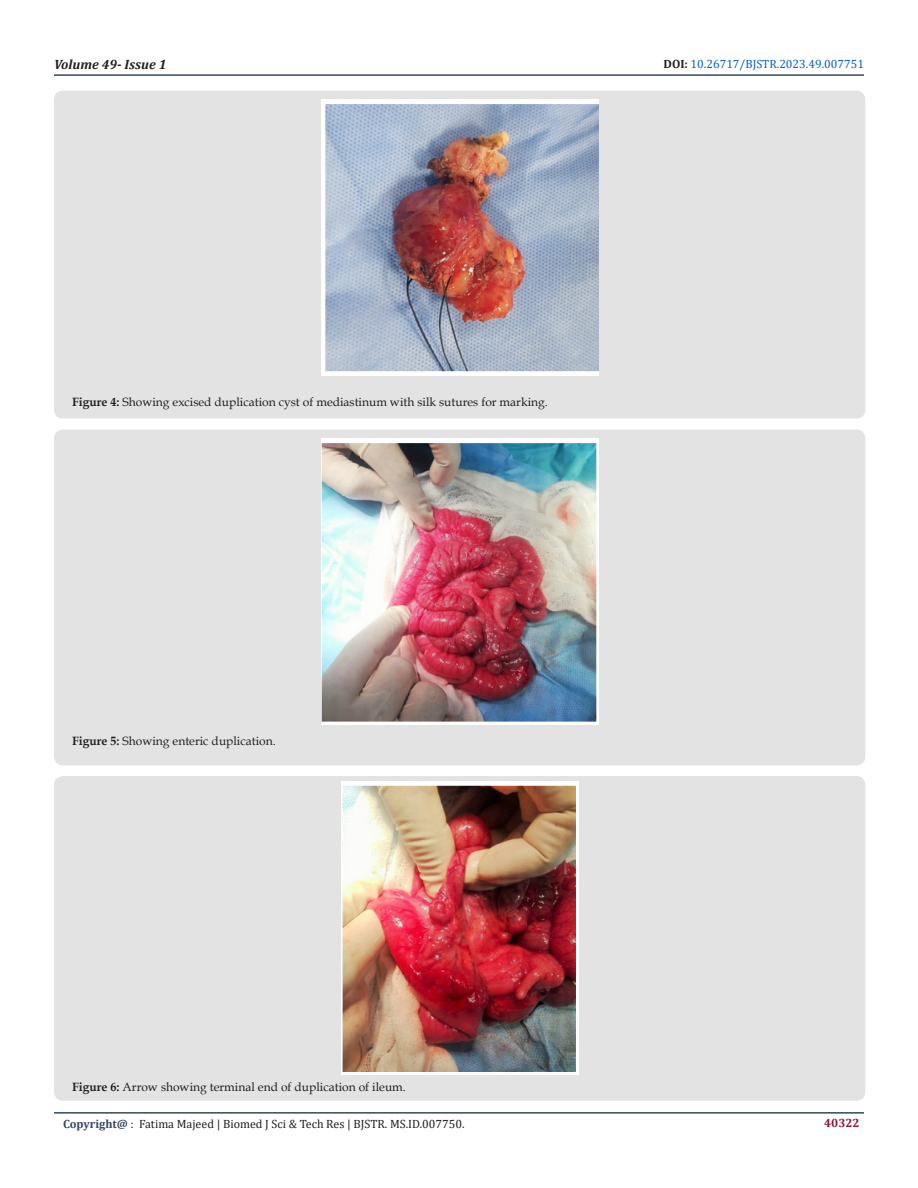
<style>
.page{position:relative;width:918px;height:1188px;background:#fff}
.page>*{position:absolute;margin:0;border:0;box-sizing:border-box;transform-origin:0 0}
.t1{font:italic 700 13.5px "Cambria";color:#231f20}
.t2{font:12px "Book Antiqua";color:#231f20}
.t3{font:12px "Cambria";color:#231f20}
.t4{font:12px "Cambria";color:#0563c1}
.t5{font:700 12px "Cambria";color:#8f133a}
.s1{font-weight:700;color:#231f20}
.s2{font-weight:700}
.s3{font-weight:700;color:#34495e}
</style>
<div class="page">
<hr style="left:54px;top:1112px;width:810px;height:2px;background:#34495e">
<hr style="left:54px;top:74px;width:810px;height:2px;background:#34495e">
<div style="left:54px;top:91px;width:811px;height:328px;background:#e3e3e3;border-radius:9px"></div>
<img style="left:322px;top:100px;width:276px;height:275px">
<div style="left:54px;top:430px;width:811px;height:335px;background:#e3e3e3;border-radius:9px"></div>
<img style="left:322px;top:438px;width:277px;height:287px">
<div style="left:54px;top:776px;width:811px;height:325px;background:#e3e3e3;border-radius:9px"></div>
<img style="left:342px;top:781px;width:236px;height:293px">
<p class="t1" style="left:54px;top:55px;width:114px">Volume 49- Issue 1</p>
<p class="t4" style="left:664px;top:57px;width:202px"><span class="s1">DOI:</span> 10.26717/BJSTR.2023.49.007751</p>
<p class="t2" style="left:72px;top:393px;width:477px"><span class="s2">Figure 4:</span> Showing excised duplication cyst of mediastinum with silk sutures for marking.</p>
<p class="t2" style="left:72px;top:732px;width:205px"><span class="s2">Figure 5:</span> Showing enteric duplication.</p>
<p class="t2" style="left:72px;top:1079px;width:335px"><span class="s2">Figure 6:</span> Arrow showing terminal end of duplication of ileum.</p>
<p class="t3" style="left:63px;top:1117px;width:403px"><span class="s3">Copyright@</span> : Fatima Majeed | Biomed J Sci &amp; Tech Res | BJSTR. MS.ID.007750.</p>
<p class="t5" style="left:824px;top:1115px;width:37px">40322</p>
</div>
